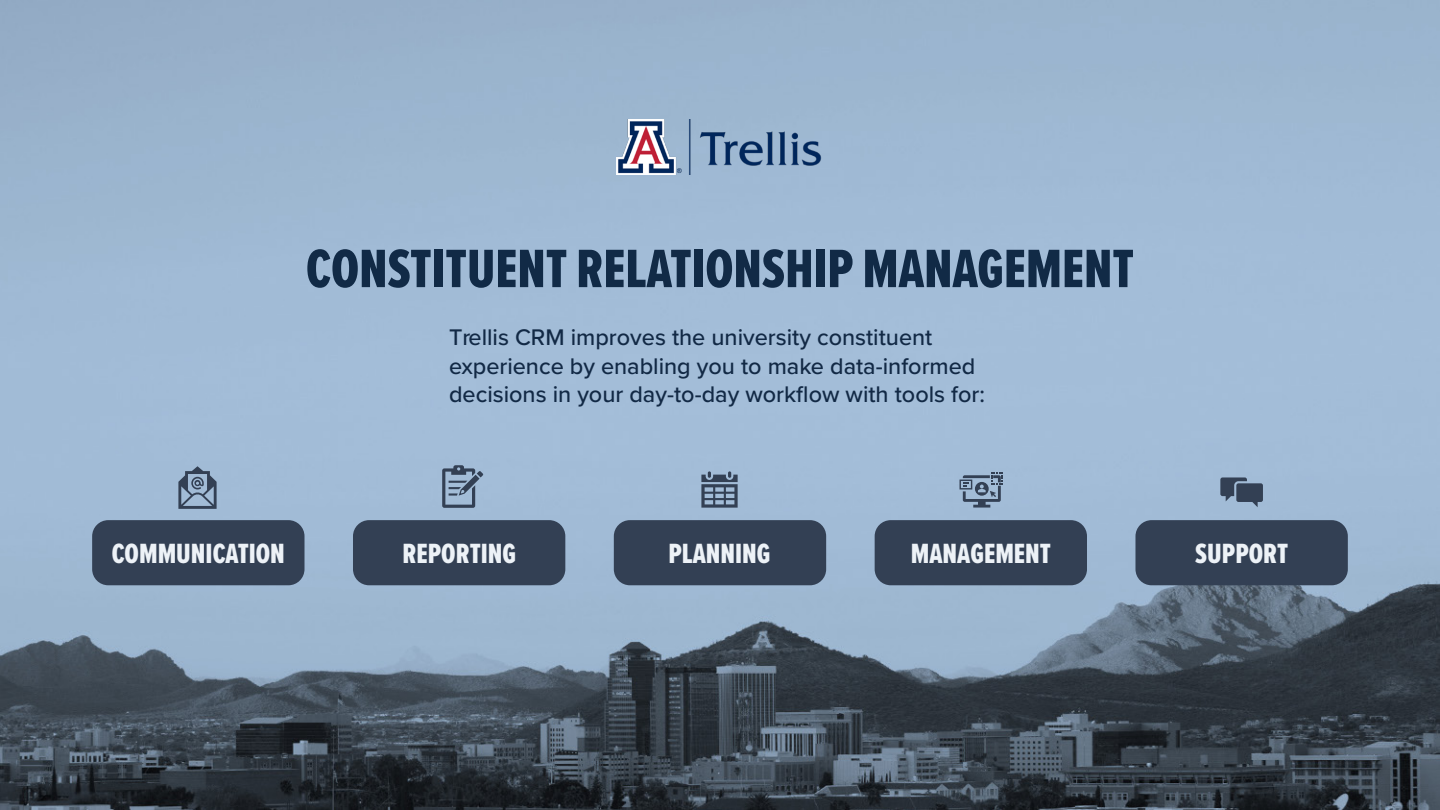
<style>
.page{position:relative;width:1440px;height:810px;background:#fff}
.page>*{position:absolute;margin:0;border:0;box-sizing:border-box;transform-origin:0 0}
.t1{font:56px "Proxima Nova Ex Cn Extrabld";color:#112a46}
.t2{font:28.8px "Proxima Nova Ex Cn Extrabld";color:#edf2f7}
.t3{font:500 23.4px/28.2px "Proxima Nova";color:#122945}
</style>
<div class="page">
<img style="left:0;top:0;width:1440px;height:810px">
<svg style="left:1220px;top:477px;width:43px;height:30px"></svg>
<svg style="left:701px;top:471px;width:37px;height:37px"></svg>
<svg style="left:442px;top:465px;width:41px;height:43px;background:#778ca4"></svg>
<svg style="left:178px;top:466px;width:39px;height:43px;background:#71869e"></svg>
<svg style="left:960px;top:472px;width:43px;height:36px;background:#768aa3"></svg>
<div style="left:92px;top:520px;width:213px;height:65px;background:#334054;border-radius:16px"></div>
<div style="left:353px;top:520px;width:212px;height:65px;background:#334054;border-radius:16px"></div>
<div style="left:614px;top:520px;width:212px;height:65px;background:#334054;border-radius:16px"></div>
<div style="left:875px;top:520px;width:212px;height:65px;background:#334054;border-radius:16px"></div>
<div style="left:1135px;top:520px;width:213px;height:65px;background:#334054;border-radius:16px"></div>
<img style="left:617px;top:120px;width:206px;height:54px">
<p class="t1" style="left:306px;top:228px;width:829px">CONSTITUENT RELATIONSHIP MANAGEMENT</p>
<p class="t3" style="left:449px;top:323px;width:537px">Trellis CRM improves the university constituent experience by enabling you to make data-informed decisions in your day-to-day workflow with tools for:</p>
<p class="t2" style="left:112px;top:533px;width:175px">COMMUNICATION</p>
<p class="t2" style="left:402px;top:533px;width:115px">REPORTING</p>
<p class="t2" style="left:668px;top:533px;width:104px">PLANNING</p>
<p class="t2" style="left:911px;top:533px;width:142px">MANAGEMENT</p>
<p class="t2" style="left:1195px;top:533px;width:94px">SUPPORT</p>
</div>
